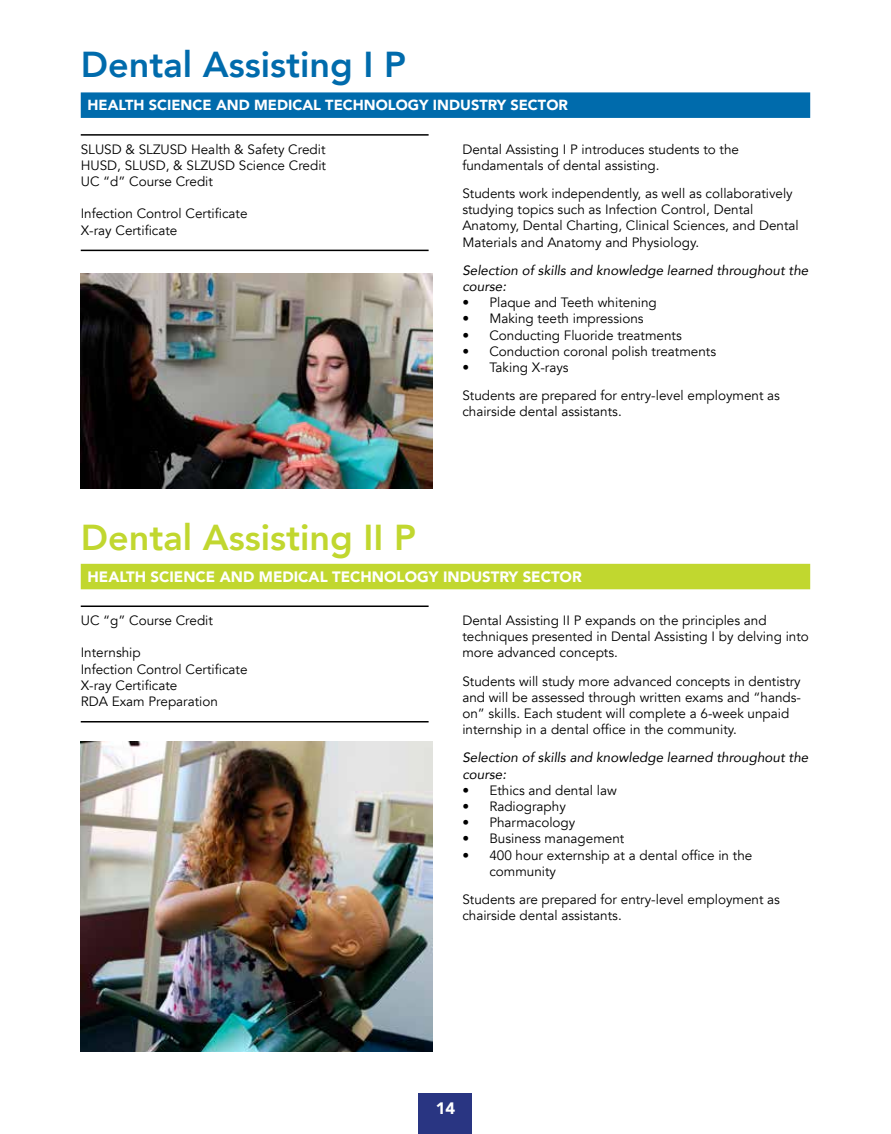
<style>
.page{position:relative;width:891px;height:1134px;background:#fff}
.page>*{position:absolute;margin:0;border:0;box-sizing:border-box;transform-origin:0 0}
.t1{font:800 36px "Avenir";color:#c1d72f}
.t2{font:800 36px "Avenir";color:#006bac}
.t3{font:900 16.5px "Avenir";color:#fff}
.t4{font:900 15px "Avenir";color:#fff}
.t5{font:900 14.55px "Avenir";color:#fff}
.t6{font:13.5px/16.2px "Avenir";color:#000}
.t7{font:italic 13.5px/16.2px "Avenir";color:#000}
</style>
<div class="page">
<div style="left:419px;top:1093px;width:53px;height:41px;background:#293582"></div>
<div style="left:81px;top:564px;width:729px;height:25px;background:#c1d72f"></div>
<hr style="left:81px;top:606px;width:348px;height:1px;background:#000">
<hr style="left:81px;top:721px;width:348px;height:2px;background:#000">
<img style="left:81px;top:741px;width:351px;height:311px">
<img style="left:81px;top:273px;width:351px;height:215px">
<div style="left:81px;top:92px;width:729px;height:26px;background:#006bac"></div>
<hr style="left:81px;top:134px;width:348px;height:2px;background:#000">
<hr style="left:81px;top:250px;width:348px;height:1px;background:#000">
<h1 class="t2" style="left:81px;top:36px;width:327px">Dental Assisting I P</h1>
<p class="t5" style="left:88px;top:93px;width:482px">HEALTH SCIENCE AND MEDICAL TECHNOLOGY INDUSTRY SECTOR</p>
<p class="t6" style="left:81px;top:141px;width:247px;text-align:justify">SLUSD &amp; SLZUSD Health &amp; Safety Credit HUSD, SLUSD, &amp; SLZUSD Science Credit UC “d” Course Credit</p>
<p class="t6" style="left:81px;top:206px;width:168px">Infection Control Certificate<br>X-ray Certificate</p>
<p class="t6" style="left:462px;top:141px;width:278px">Dental Assisting I P introduces students to the fundamentals of dental assisting.</p>
<p class="t6" style="left:462px;top:186px;width:338px">Students work independently, as well as collaboratively studying topics such as Infection Control, Dental Anatomy, Dental Charting, Clinical Sciences, and Dental Materials and Anatomy and Physiology.</p>
<p class="t7" style="left:462px;top:262px;width:347px">Selection of skills and knowledge learned throughout the course:</p>
<p class="t6" style="left:462px;top:295px;width:196px">• Plaque and Teeth whitening</p>
<p class="t6" style="left:462px;top:311px;width:183px">• Making teeth impressions</p>
<p class="t6" style="left:462px;top:327px;width:221px">• Conducting Fluoride treatments</p>
<p class="t6" style="left:462px;top:343px;width:255px">• Conduction coronal polish treatments</p>
<p class="t6" style="left:462px;top:354px;width:319px;line-height:28.2px">• Taking X-rays<br>Students are prepared for entry-level employment as</p>
<p class="t6" style="left:462px;top:404px;width:161px">chairside dental assistants.</p>
<h1 class="t1" style="left:81px;top:510px;width:337px">Dental Assisting II P</h1>
<p class="t4" style="left:88px;top:564px;width:496px">HEALTH SCIENCE AND MEDICAL TECHNOLOGY INDUSTRY SECTOR</p>
<p class="t6" style="left:81px;top:613px;width:134px">UC “g” Course Credit</p>
<p class="t6" style="left:81px;top:645px;width:168px">Internship<br>Infection Control Certificate<br>X-ray Certificate<br>RDA Exam Preparation</p>
<p class="t6" style="left:462px;top:613px;width:348px">Dental Assisting II P expands on the principles and techniques presented in Dental Assisting I by delving into more advanced concepts.</p>
<p class="t6" style="left:462px;top:673px;width:340px">Students will study more advanced concepts in dentistry and will be assessed through written exams and “hands&shy;on” skills. Each student will complete a 6-week unpaid internship in a dental office in the community.</p>
<p class="t7" style="left:462px;top:750px;width:347px">Selection of skills and knowledge learned throughout the course:</p>
<p class="t6" style="left:462px;top:782px;width:156px">• Ethics and dental law</p>
<p class="t6" style="left:462px;top:799px;width:105px">• Radiography</p>
<p class="t6" style="left:462px;top:815px;width:115px">• Pharmacology</p>
<p class="t6" style="left:462px;top:831px;width:164px">• Business management</p>
<p class="t6" style="left:489px;top:847px;width:265px;text-indent:-27px">• 400 hour externship at a dental office in the community</p>
<p class="t6" style="left:462px;top:892px;width:319px">Students are prepared for entry-level employment as chairside dental assistants.</p>
<p class="t3" style="left:436px;top:1094px;width:21px">14</p>
</div>
